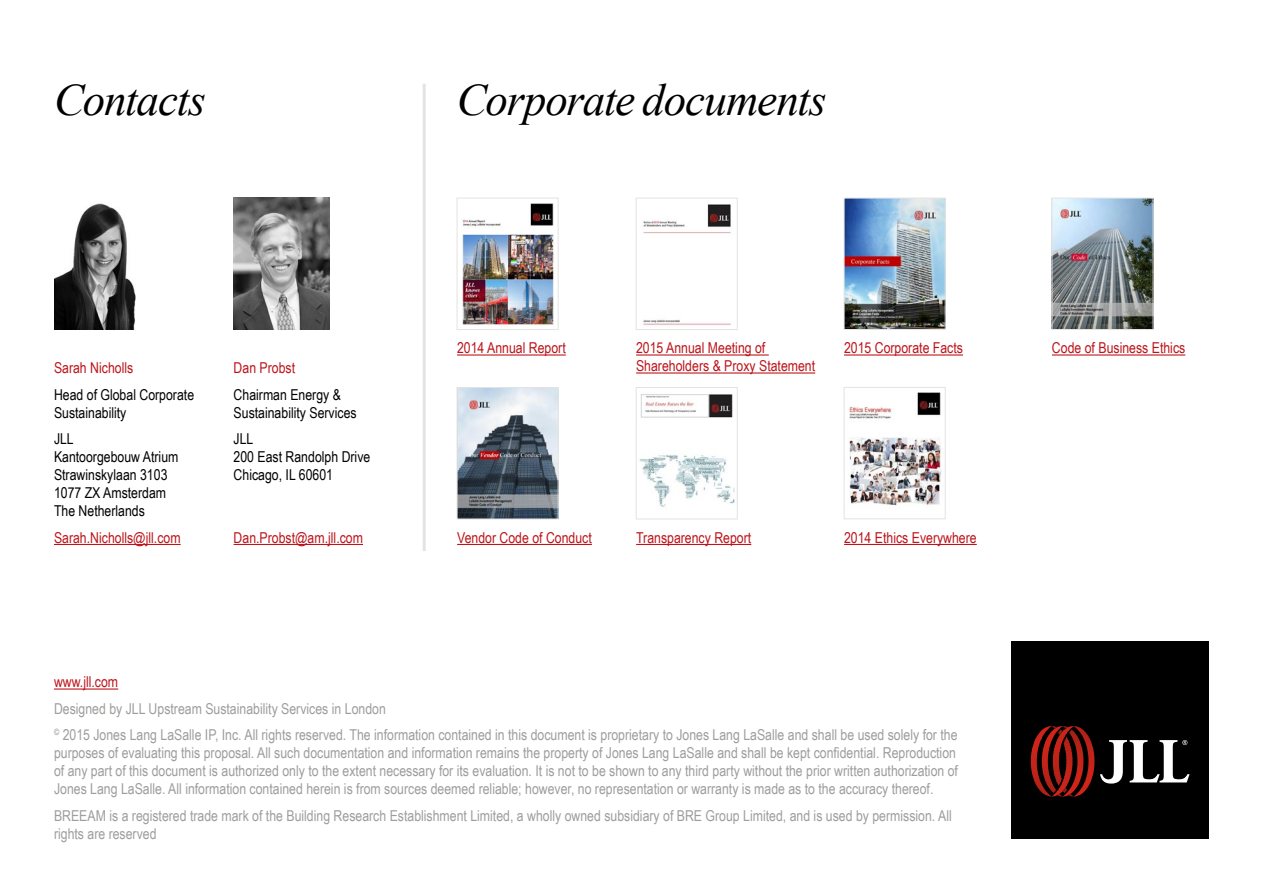
<style>
.page{position:relative;width:1263px;height:893px;background:#fff}
.page>*{position:absolute;margin:0;border:0;box-sizing:border-box;transform-origin:0 0}
.t1{font:italic 45px "Times New Roman";letter-spacing:-.025em;color:#000}
.t2{font:15px/18px "Arial Narrow";color:#9d9d9c}
.t3{font:15px/18px "Arial Narrow";color:#bc141a}
.t4{font:15px/18px "Arial Narrow";color:#000}
</style>
<div class="page">
<img style="left:54px;top:203px;width:82px;height:126px">
<img style="left:234px;top:198px;width:96px;height:131px">
<hr style="left:54px;top:544px;width:127px;height:1px;background:#bc141a">
<hr style="left:234px;top:544px;width:129px;height:1px;background:#bc141a">
<hr style="left:54px;top:688px;width:64px;height:2px;background:#bc141a">
<hr style="left:457px;top:544px;width:135px;height:1px;background:#bc141a">
<hr style="left:636px;top:544px;width:115px;height:1px;background:#bc141a">
<hr style="left:844px;top:544px;width:133px;height:1px;background:#bc141a">
<hr style="left:457px;top:354px;width:109px;height:2px;background:#bc141a">
<img style="left:462px;top:203px;width:92px;height:122px">
<div style="left:457px;top:198px;width:101px;height:132px;border:1px solid #e3e3e3"></div>
<hr style="left:636px;top:354px;width:133px;height:2px;background:#bc141a">
<hr style="left:636px;top:372px;width:179px;height:2px;background:#bc141a">
<img style="left:643px;top:204px;width:88px;height:121px">
<div style="left:636px;top:198px;width:101px;height:132px;border:1px solid #e3e3e3"></div>
<hr style="left:844px;top:354px;width:119px;height:2px;background:#bc141a">
<img style="left:846px;top:200px;width:97px;height:128px">
<div style="left:844px;top:198px;width:101px;height:132px;border:1px solid #e3e3e3"></div>
<hr style="left:1052px;top:354px;width:133px;height:2px;background:#bc141a">
<img style="left:1054px;top:200px;width:97px;height:128px">
<div style="left:1052px;top:198px;width:101px;height:132px;border:1px solid #e3e3e3"></div>
<img style="left:459px;top:389px;width:97px;height:128px">
<div style="left:457px;top:387px;width:101px;height:132px;border:1px solid #e3e3e3"></div>
<img style="left:639px;top:394px;width:96px;height:113px">
<div style="left:636px;top:387px;width:101px;height:132px;border:1px solid #e3e3e3"></div>
<img style="left:849px;top:392px;width:93px;height:114px">
<div style="left:844px;top:387px;width:101px;height:132px;border:1px solid #e3e3e3"></div>
<div style="left:1011px;top:641px;width:198px;height:198px;background:#000"></div>
<hr style="left:1074px;top:784px;width:20px;height:3px;background:#ce241a">
<hr style="left:1074px;top:781px;width:20px;height:3px;background:#ce241a">
<hr style="left:1074px;top:778px;width:20px;height:3px;background:#ce241a">
<hr style="left:1074px;top:775px;width:20px;height:3px;background:#cc2419">
<hr style="left:1074px;top:772px;width:20px;height:3px;background:#cc2419">
<hr style="left:1074px;top:769px;width:20px;height:3px;background:#cb241a">
<hr style="left:1074px;top:766px;width:20px;height:3px;background:#c9241a">
<hr style="left:1074px;top:763px;width:20px;height:3px;background:#c6241a">
<hr style="left:1074px;top:760px;width:20px;height:3px;background:#c6241a">
<hr style="left:1074px;top:757px;width:20px;height:3px;background:#c42419">
<hr style="left:1074px;top:754px;width:20px;height:3px;background:#c22419">
<hr style="left:1074px;top:751px;width:20px;height:3px;background:#c22419">
<hr style="left:1074px;top:748px;width:20px;height:3px;background:#be2419">
<hr style="left:1074px;top:745px;width:20px;height:3px;background:#bd2419">
<hr style="left:1074px;top:742px;width:20px;height:3px;background:#bb2118">
<hr style="left:1074px;top:739px;width:20px;height:3px;background:#b82118">
<hr style="left:1074px;top:736px;width:20px;height:3px;background:#b72118">
<hr style="left:1053px;top:737px;width:21px;height:3px;background:#c9241a">
<hr style="left:1053px;top:740px;width:21px;height:3px;background:#c9241a">
<hr style="left:1053px;top:743px;width:21px;height:3px;background:#c6241a">
<hr style="left:1053px;top:746px;width:21px;height:3px;background:#c6241a">
<hr style="left:1053px;top:749px;width:21px;height:3px;background:#c42419">
<hr style="left:1053px;top:752px;width:21px;height:3px;background:#c32419">
<hr style="left:1053px;top:755px;width:21px;height:3px;background:#c22419">
<hr style="left:1053px;top:758px;width:21px;height:3px;background:#c02419">
<hr style="left:1053px;top:761px;width:21px;height:3px;background:#bd2419">
<hr style="left:1053px;top:764px;width:21px;height:3px;background:#bd2419">
<hr style="left:1053px;top:767px;width:21px;height:3px;background:#ba2119">
<hr style="left:1053px;top:770px;width:21px;height:3px;background:#b82118">
<hr style="left:1053px;top:773px;width:21px;height:3px;background:#b72118">
<hr style="left:1053px;top:776px;width:21px;height:3px;background:#b42118">
<hr style="left:1053px;top:779px;width:21px;height:3px;background:#b12117">
<hr style="left:1053px;top:782px;width:21px;height:3px;background:#af2117">
<hr style="left:1042px;top:736px;width:21px;height:3px;background:#d1231a">
<hr style="left:1042px;top:739px;width:21px;height:3px;background:#cf241a">
<hr style="left:1042px;top:742px;width:21px;height:3px;background:#ce241a">
<hr style="left:1042px;top:745px;width:21px;height:3px;background:#ce241a">
<hr style="left:1042px;top:748px;width:21px;height:3px;background:#cc2419">
<hr style="left:1042px;top:751px;width:21px;height:2px;background:#cb241a">
<hr style="left:1042px;top:753px;width:21px;height:3px;background:#c9241a">
<hr style="left:1042px;top:756px;width:21px;height:3px;background:#c6241a">
<hr style="left:1042px;top:759px;width:21px;height:3px;background:#c42419">
<hr style="left:1042px;top:762px;width:21px;height:3px;background:#c22419">
<hr style="left:1042px;top:765px;width:21px;height:3px;background:#c02419">
<hr style="left:1042px;top:768px;width:21px;height:3px;background:#bd2419">
<hr style="left:1042px;top:771px;width:21px;height:3px;background:#ba2119">
<hr style="left:1042px;top:774px;width:21px;height:3px;background:#b72118">
<hr style="left:1042px;top:777px;width:21px;height:3px;background:#b42118">
<hr style="left:1042px;top:780px;width:21px;height:3px;background:#af2117">
<hr style="left:1042px;top:783px;width:21px;height:3px;background:#ad2117">
<hr style="left:1031px;top:738px;width:20px;height:3px;background:#ce241a">
<hr style="left:1031px;top:741px;width:20px;height:3px;background:#ce241a">
<hr style="left:1031px;top:744px;width:20px;height:3px;background:#cc2419">
<hr style="left:1031px;top:747px;width:20px;height:3px;background:#cc2419">
<hr style="left:1031px;top:750px;width:20px;height:3px;background:#cb241a">
<hr style="left:1031px;top:753px;width:20px;height:3px;background:#c9241a">
<hr style="left:1031px;top:756px;width:20px;height:3px;background:#c6241a">
<hr style="left:1031px;top:759px;width:20px;height:3px;background:#c6241a">
<hr style="left:1031px;top:762px;width:20px;height:3px;background:#c42419">
<hr style="left:1031px;top:765px;width:20px;height:3px;background:#c22419">
<hr style="left:1031px;top:768px;width:20px;height:3px;background:#c22419">
<hr style="left:1031px;top:771px;width:20px;height:3px;background:#be2419">
<hr style="left:1031px;top:774px;width:20px;height:3px;background:#bd2419">
<hr style="left:1031px;top:777px;width:20px;height:3px;background:#bb2118">
<hr style="left:1031px;top:780px;width:20px;height:3px;background:#b82118">
<hr style="left:1031px;top:783px;width:20px;height:3px;background:#b72118">
<hr style="left:1031px;top:786px;width:20px;height:3px;background:#b42118">
<hr style="left:1031px;top:789px;width:20px;height:3px;background:#b12117">
<hr style="left:1031px;top:792px;width:20px;height:3px;background:#af2117">
<hr style="left:1031px;top:795px;width:20px;height:2px;background:#ad2117">
<svg style="left:1042px;top:785px;width:52px;height:12px"></svg>
<svg style="left:1036px;top:726px;width:58px;height:12px"></svg>
<svg style="left:1100px;top:740px;width:89px;height:44px"></svg>
<hr style="left:423px;top:84px;width:3px;height:467px;background:#e3e3e3">
<h1 class="t1" style="left:54px;top:69px;width:153px">Contacts</h1>
<p class="t3" style="left:54px;top:358px;width:81px">Sarah Nicholls</p>
<p class="t4" style="left:54px;top:385px;width:142px">Head of Global Corporate<br>Sustainability</p>
<p class="t4" style="left:54px;top:429px;width:126px">JLL<br>Kantoorgebouw Atrium<br>Strawinskylaan 3103<br>1077 ZX Amsterdam<br>The Netherlands</p>
<p class="t3" style="left:54px;top:528px;width:128px">Sarah.Nicholls@jll.com</p>
<p class="t3" style="left:234px;top:358px;width:63px">Dan Probst</p>
<p class="t4" style="left:234px;top:385px;width:125px">Chairman Energy &amp;<br>Sustainability Services</p>
<p class="t4" style="left:234px;top:429px;width:138px">JLL<br>200 East Randolph Drive<br>Chicago, IL 60601</p>
<p class="t3" style="left:234px;top:528px;width:131px">Dan.Probst@am.jll.com</p>
<h1 class="t1" style="left:457px;top:69px;width:371px">Corporate documents</h1>
<p class="t3" style="left:457px;top:339px;width:110px">2014 Annual Report</p>
<p class="t3" style="left:636px;top:339px;width:181px">2015 Annual Meeting of<br>Shareholders &amp; Proxy Statement</p>
<p class="t3" style="left:844px;top:339px;width:120px">2015 Corporate Facts</p>
<p class="t3" style="left:1052px;top:339px;width:135px">Code of Business Ethics</p>
<p class="t3" style="left:457px;top:528px;width:136px">Vendor Code of Conduct</p>
<p class="t3" style="left:636px;top:528px;width:117px">Transparency Report</p>
<p class="t3" style="left:844px;top:528px;width:134px">2014 Ethics Everywhere</p>
<p class="t3" style="left:54px;top:673px;width:66px">www.jll.com</p>
<p class="t2" style="left:54px;top:695px;width:905px;line-height:26.5px">Designed by JLL Upstream Sustainability Services in London<br><sup>©</sup> 2015 Jones Lang LaSalle IP, Inc. All rights reserved. The information contained in this document is proprietary to Jones Lang LaSalle and shall be used solely for the</p>
<p class="t2" style="left:54px;top:744px;width:905px">purposes of evaluating this proposal. All such documentation and information remains the property of Jones Lang LaSalle and shall be kept confidential. Reproduction of any part of this document is authorized only to the extent necessary for its evaluation. It is not to be shown to any third party without the prior written authorization of<br>Jones Lang LaSalle. All information contained herein is from sources deemed reliable; however, no representation or warranty is made as to the accuracy thereof.</p>
<p class="t2" style="left:54px;top:806px;width:899px">BREEAM is a registered trade mark of the Building Research Establishment Limited, a wholly owned subsidiary of BRE Group Limited, and is used by permission. All rights are reserved</p>
</div>
